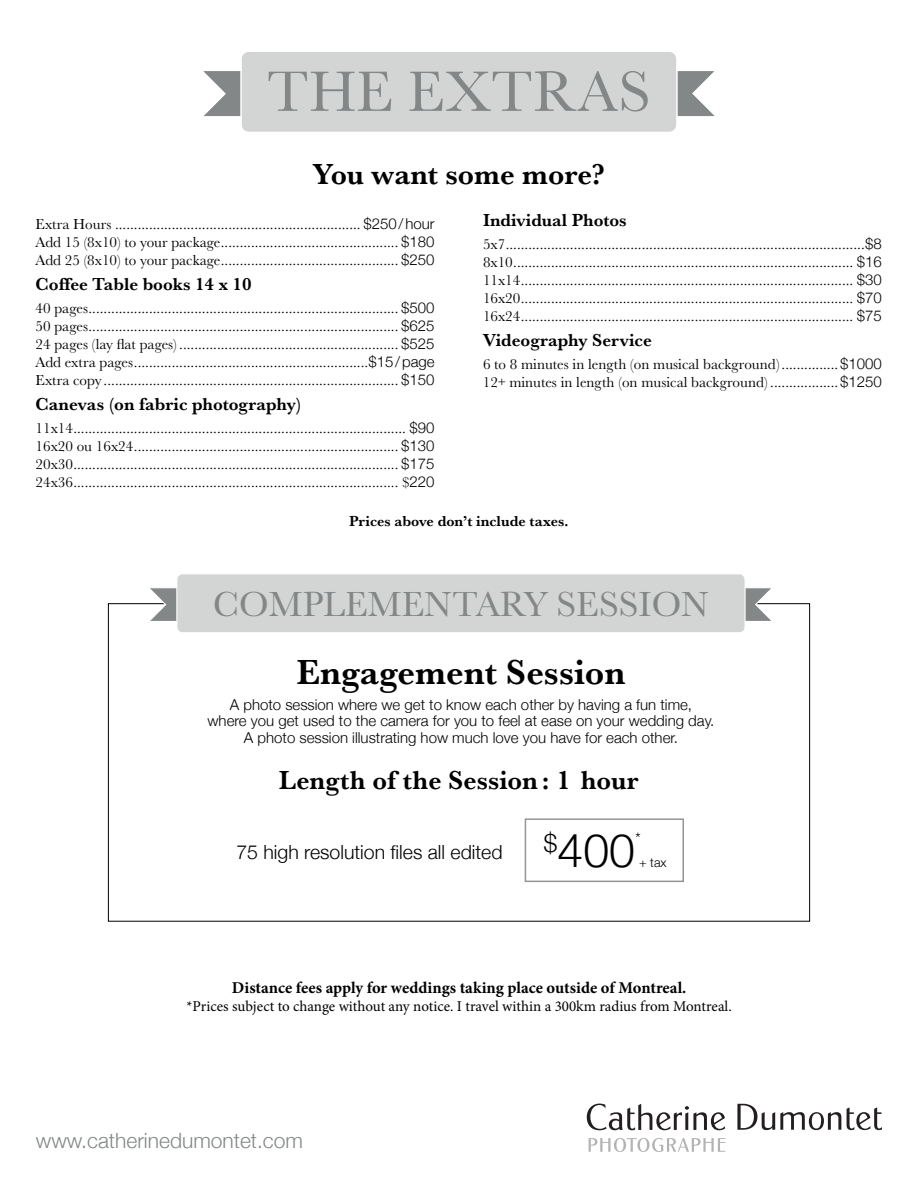
<style>
.page{position:relative;width:918px;height:1188px;background:#fff}
.page>*{position:absolute;margin:0;border:0;box-sizing:border-box;transform-origin:0 0}
.t1{font:58.8px "Baskerville URW";letter-spacing:.02em;color:#838787}
.t2{font:300 46.5px "Helvetica Neue";color:#000}
.t3{font:36px "Baskerville URW";color:#838787}
.t4{font:700 36px "Baskerville URW";color:#000}
.t5{font:700 30px "Baskerville URW";color:#000}
.t6{font:700 27px "Baskerville URW";color:#000}
.t7{font:300 21px "Helvetica Neue";color:#838787}
.t8{font:300 19.5px "Helvetica Neue";color:#000}
.t9{font:700 18px "Baskerville URW";color:#000}
.t10{font:700 16.5px "Minion Pro";color:#000}
.t11{font:15px/18px "Baskerville URW";color:#000;text-align:justify}
.t12{font:300 15px/16.5px "Helvetica Neue";color:#000;text-align:center}
.t13{font:15px "Minion Pro";letter-spacing:-.005em;color:#000}
.t14{font:700 15px "Baskerville URW";color:#000}
.t15{font:300 12.6px "Helvetica Neue";color:#000}
.s1{font-family:"Helvetica Neue";font-weight:300}
</style>
<div class="page">
<svg style="left:203px;top:71px;width:37px;height:45px"></svg>
<svg style="left:678px;top:71px;width:37px;height:45px"></svg>
<div style="left:241px;top:51px;width:436px;height:81px;background:#d3d4d4;border-radius:8px"></div>
<div style="left:240px;top:50px;width:438px;height:83px;border:2px solid #fff;border-radius:8px"></div>
<svg style="left:737px;top:1104px;width:145px;height:26px"></svg>
<svg style="left:587px;top:1104px;width:138px;height:26px"></svg>
<svg style="left:589px;top:1138px;width:136px;height:14px"></svg>
<svg style="left:146px;top:588px;width:30px;height:33px"></svg>
<svg style="left:746px;top:588px;width:29px;height:33px"></svg>
<div style="left:177px;top:574px;width:568px;height:59px;background:#d3d4d4;border-radius:6px"></div>
<div style="left:176px;top:573px;width:570px;height:60px;border:1px solid #fff;border-radius:6px"></div>
<div style="left:525px;top:818px;width:159px;height:64px;border:2px solid #939598"></div>
<svg style="left:636px;top:832px;width:4px;height:5px"></svg>
<h1 class="t1" style="left:268px;top:52px;width:384px">THE EXTRAS</h1>
<h3 class="t5" style="left:313px;top:152px;width:293px">You want some more?</h3>
<p class="t11" style="left:36px;top:214px;width:400px">Extra Hours ................................................................. <span class="s1">$250/hour </span>Add 15 (8x10) to your package............................................... <span class="s1">$180<br></span>Add 25 (8x10) to your package............................................... <span class="s1">$250</span></p>
<p class="t9" style="left:36px;top:271px;width:218px">Coffee Table books 14 x 10</p>
<p class="t11" style="left:36px;top:298px;width:401px">40 pages.................................................................................. <span class="s1">$500<br></span>50 pages.................................................................................. <span class="s1">$625<br></span>24 pages (lay flat pages) .......................................................... <span class="s1">$525<br></span>Add extra pages..............................................................<span class="s1">$15/page </span>Extra copy .............................................................................. <span class="s1">$150</span></p>
<p class="t9" style="left:36px;top:391px;width:267px">Canevas (on fabric photography)</p>
<p class="t11" style="left:36px;top:418px;width:400px">11x14........................................................................................ <span class="s1">$90<br></span>16x20 ou 16x24...................................................................... <span class="s1">$130<br></span>20x30...................................................................................... <span class="s1">$175<br></span>24x36...................................................................................... $<span class="s1">220</span></p>
<p class="t9" style="left:483px;top:207px;width:145px">Individual Photos</p>
<p class="t11" style="left:483px;top:234px;width:400px">5x7...............................................................................................<span class="s1">$8<br></span>8x10.......................................................................................... <span class="s1">$16<br></span>11x14........................................................................................ <span class="s1">$30<br></span>16x20........................................................................................ <span class="s1">$70<br></span>16x24........................................................................................ <span class="s1">$75</span></p>
<p class="t9" style="left:483px;top:327px;width:170px">Videography Service</p>
<p class="t11" style="left:483px;top:354px;width:401px">6 to 8 minutes in length (on musical background) ...............<span class="s1">$1000<br></span>12+ minutes in length (on musical background) ..................<span class="s1">$1250</span></p>
<p class="t14" style="left:349px;top:511px;width:221px">Prices above don’t include taxes.</p>
<h3 class="t3" style="left:213px;top:580px;width:497px">COMPLEMENTARY SESSION</h3>
<h3 class="t4" style="left:296px;top:647px;width:331px">Engagement Session</h3>
<p class="t12" style="left:208px;top:695px;width:508px">A photo session where we get to know each other by having a fun time,<br>where you get used to the camera for you to feel at ease on your wedding day.<br>A photo session illustrating how much love you have for each other.</p>
<h3 class="t6" style="left:279px;top:761px;width:361px">Length of the Session: 1 hour</h3>
<h3 class="t8" style="left:236px;top:836px;width:268px">75 high resolution files all edited</h3>
<h2 class="t2" style="left:544px;top:813px;width:93px"><sup>$</sup>400</h2>
<p class="t15" style="left:639px;top:852px;width:29px">+ tax</p>
<p class="t10" style="left:232px;top:976px;width:456px">Distance fees apply for weddings taking place outside of Montreal.</p>
<p class="t13" style="left:187px;top:996px;width:547px">*Prices subject to change without any notice. I travel within a 300km radius from Montreal.</p>
<h3 class="t7" style="left:36px;top:1124px;width:269px">www.catherinedumontet.com</h3>
</div>
